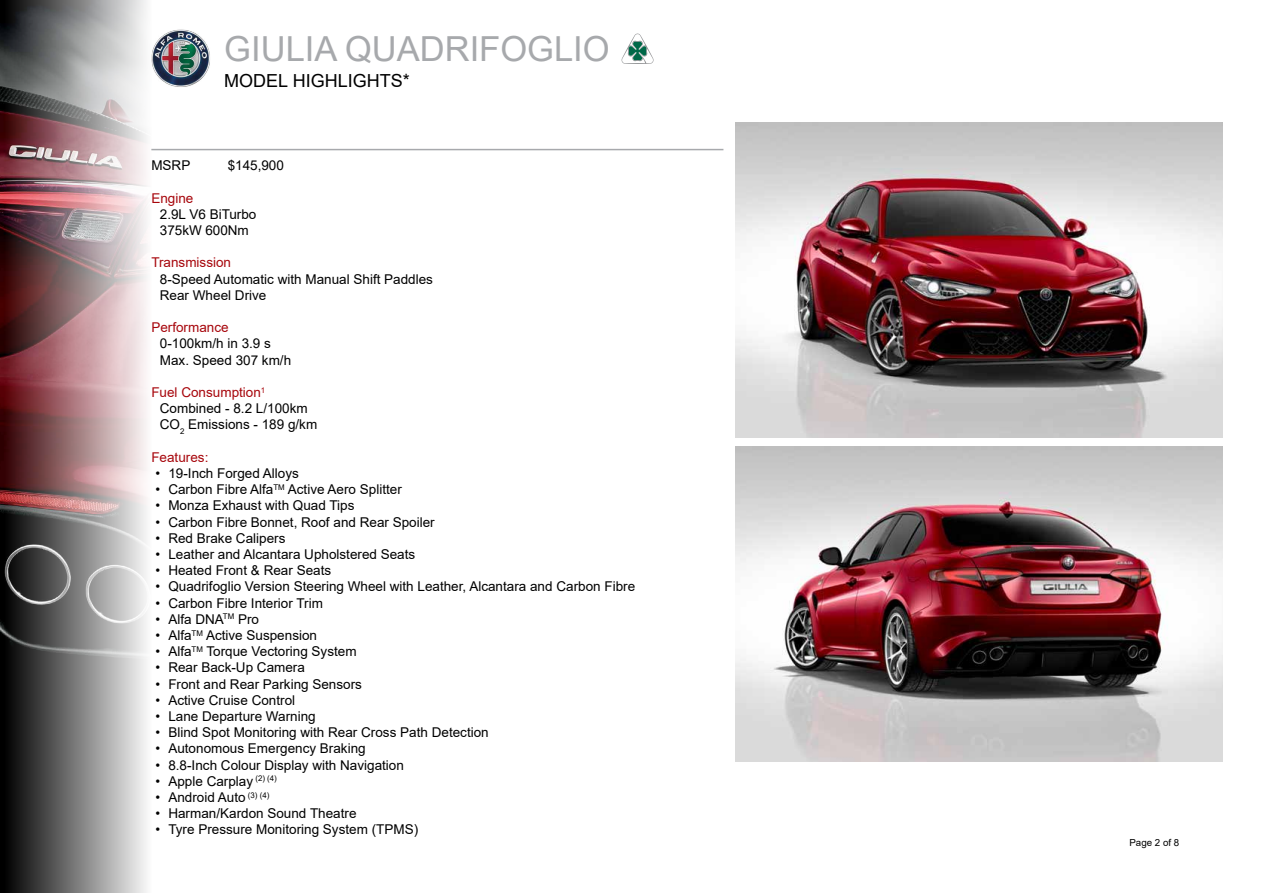
<style>
.page{position:relative;width:1263px;height:893px;background:#fff}
.page>*{position:absolute;margin:0;border:0;box-sizing:border-box;transform-origin:0 0}
.t1{font:34.5px "Arial";color:#a7a9ac}
.t2{font:18px "Arial";color:#000}
.t3{font:13.5px/16.2px "Arial";color:#000}
.t4{font:13.5px "Arial";color:#a7060c}
.t5{font:9.75px "Arial";color:#000}
.s1{color:#a7060c}
</style>
<div class="page">
<hr style="left:151px;top:149px;width:572px;height:1px;background:#a7a9ac">
<img style="left:736px;top:122px;width:486px;height:315px">
<img style="left:0;top:0;width:147px;height:893px">
<svg style="left:621px;top:34px;width:33px;height:30px"></svg>
<img style="left:151px;top:29px;width:59px;height:58px">
<img style="left:736px;top:446px;width:486px;height:315px">
<h1 class="t1" style="left:224px;top:25px;width:387px">GIULIA QUADRIFOGLIO</h1>
<h2 class="t2" style="left:224px;top:68px;width:187px">MODEL HIGHLIGHTS*</h2>
<p class="t3" style="left:151px;top:157px;width:41px">MSRP</p>
<p class="t3" style="left:228px;top:157px;width:58px">$145,900</p>
<p class="t4" style="left:151px;top:189px;width:44px">Engine</p>
<p class="t3" style="left:160px;top:206px;width:98px">2.9L V6 BiTurbo<br>375kW 600Nm</p>
<p class="t4" style="left:151px;top:253px;width:81px">Transmission</p>
<p class="t3" style="left:160px;top:271px;width:275px">8-Speed Automatic with Manual Shift Paddles<br>Rear Wheel Drive</p>
<p class="t4" style="left:151px;top:318px;width:79px">Performance</p>
<p class="t3" style="left:160px;top:335px;width:133px">0-100km/h in 3.9 s<br>Max. Speed 307 km/h</p>
<p class="t3" style="left:160px;top:384px;width:159px;text-indent:-9px"><span class="s1">Fuel Consumption</span><sup>1<br></sup>Combined - 8.2 L/100km<br>CO<sub>2</sub> Emissions - 189 g/km</p>
<p class="t4" style="left:151px;top:448px;width:59px">Features:</p>
<p class="t3" style="left:156px;top:465px;width:145px">• 19-Inch Forged Alloys</p>
<p class="t3" style="left:156px;top:481px;width:248px">• Carbon Fibre Alfa<sup>TM</sup> Active Aero Splitter</p>
<p class="t3" style="left:156px;top:497px;width:200px">• Monza Exhaust with Quad Tips</p>
<p class="t3" style="left:156px;top:514px;width:281px">• Carbon Fibre Bonnet, Roof and Rear Spoiler</p>
<p class="t3" style="left:156px;top:530px;width:131px">• Red Brake Calipers</p>
<p class="t3" style="left:156px;top:546px;width:261px">• Leather and Alcantara Upholstered Seats</p>
<p class="t3" style="left:156px;top:562px;width:177px">• Heated Front &amp; Rear Seats</p>
<p class="t3" style="left:156px;top:578px;width:481px">• Quadrifoglio Version Steering Wheel with Leather, Alcantara and Carbon Fibre</p>
<p class="t3" style="left:156px;top:595px;width:169px">• Carbon Fibre Interior Trim</p>
<p class="t3" style="left:156px;top:611px;width:105px">• Alfa DNA<sup>TM</sup> Pro</p>
<p class="t3" style="left:156px;top:627px;width:163px">• Alfa<sup>TM</sup> Active Suspension</p>
<p class="t3" style="left:156px;top:643px;width:202px">• Alfa<sup>TM</sup> Torque Vectoring System</p>
<p class="t3" style="left:156px;top:659px;width:151px">• Rear Back-Up Camera</p>
<p class="t3" style="left:156px;top:676px;width:208px">• Front and Rear Parking Sensors</p>
<p class="t3" style="left:156px;top:692px;width:141px">• Active Cruise Control</p>
<p class="t3" style="left:156px;top:708px;width:162px">• Lane Departure Warning</p>
<p class="t3" style="left:156px;top:724px;width:335px">• Blind Spot Monitoring with Rear Cross Path Detection</p>
<p class="t3" style="left:156px;top:740px;width:212px">• Autonomous Emergency Braking</p>
<p class="t3" style="left:156px;top:757px;width:250px">• 8.8-Inch Colour Display with Navigation</p>
<p class="t3" style="left:156px;top:773px;width:123px">• Apple Carplay <sup>(2)</sup> <sup>(4)</sup></p>
<p class="t3" style="left:156px;top:789px;width:115px">• Android Auto <sup>(3)</sup> <sup>(4)</sup></p>
<p class="t3" style="left:156px;top:805px;width:202px">• Harman/Kardon Sound Theatre</p>
<p class="t3" style="left:156px;top:821px;width:264px">• Tyre Pressure Monitoring System (TPMS)</p>
<p class="t5" style="left:1129px;top:836px;width:51px">Page 2 of 8</p>
</div>
